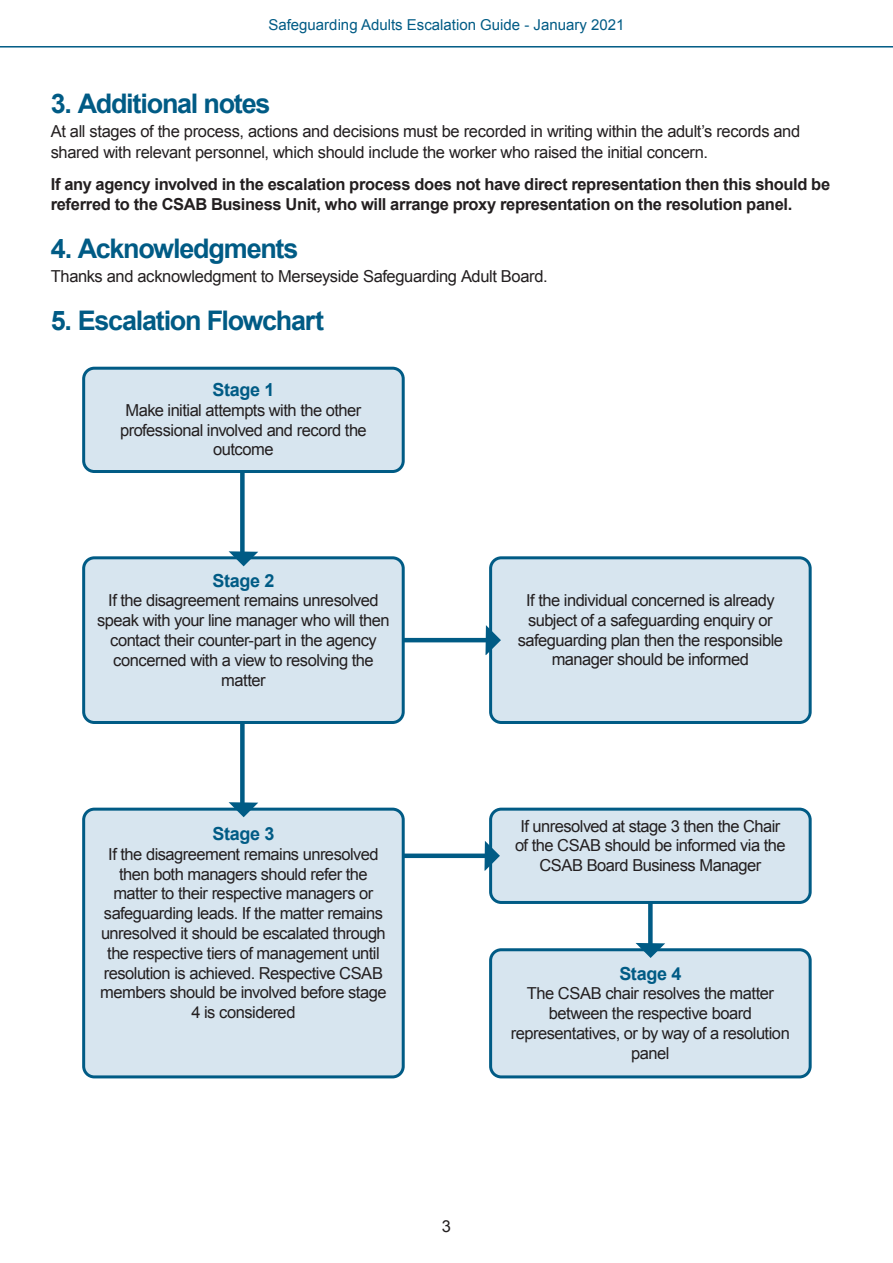
<style>
.page{position:relative;width:893px;height:1263px;background:#fff}
.page>*{position:absolute;margin:0;border:0;box-sizing:border-box;transform-origin:0 0}
.Body_Copy{font:700 27px "Arial";letter-spacing:-.045em;color:#005b85}
.Body_Copy-2{font:700 18px "Arial";letter-spacing:-.015em;color:#005b85}
.Body_Copy-3{font:16.5px/19.8px "Arial";letter-spacing:-.03em;color:#231f20;text-align:center}
.Body_Copy-4{font:700 16.5px/20.2px "Arial";letter-spacing:-.02em;color:#231f20}
.t1{font:15px "Arial";color:#005b85}
</style>
<div class="page">
<div style="left:648px;top:824px;width:5px;height:161px;background:#005b85"></div>
<div style="left:196px;top:853px;width:499px;height:5px;background:#005b85"></div>
<hr style="left:187px;top:638px;width:499px;height:4px;background:#005b85">
<div style="left:240px;top:387px;width:5px;height:499px;background:#005b85"></div>
<div style="left:84px;top:368px;width:319px;height:103px;background:#d7e5ef;border-radius:11px"></div>
<div style="left:82px;top:367px;width:323px;height:106px;border:3px solid #005b85;border-radius:11px"></div>
<div style="left:84px;top:558px;width:319px;height:164px;background:#d7e5ef;border-radius:11px"></div>
<div style="left:82px;top:556px;width:323px;height:168px;border:3px solid #005b85;border-radius:11px"></div>
<div style="left:84px;top:809px;width:319px;height:268px;background:#d7e5ef;border-radius:11px"></div>
<div style="left:82px;top:808px;width:323px;height:270px;border:3px solid #005b85;border-radius:11px"></div>
<div style="left:491px;top:558px;width:319px;height:164px;background:#d7e5ef;border-radius:11px"></div>
<div style="left:489px;top:556px;width:323px;height:168px;border:3px solid #005b85;border-radius:11px"></div>
<div style="left:491px;top:809px;width:319px;height:93px;background:#d7e5ef;border-radius:11px"></div>
<div style="left:489px;top:808px;width:323px;height:96px;border:3px solid #005b85;border-radius:11px"></div>
<div style="left:491px;top:950px;width:319px;height:127px;background:#d7e5ef;border-radius:11px"></div>
<div style="left:489px;top:948px;width:323px;height:130px;border:3px solid #005b85;border-radius:11px"></div>
<svg style="left:485px;top:625px;width:16px;height:30px"></svg>
<svg style="left:484px;top:841px;width:16px;height:30px"></svg>
<svg style="left:229px;top:551px;width:29px;height:15px"></svg>
<svg style="left:229px;top:802px;width:29px;height:15px"></svg>
<svg style="left:636px;top:943px;width:29px;height:15px"></svg>
<hr style="left:0;top:46px;width:893px;height:2px;background:#005b85">
<p class="t1" style="left:268px;top:15px;width:358px">Safeguarding Adults Escalation Guide - January 2021</p>
<p class="Body_Copy" style="left:51px;top:86px;width:221px">3. Additional notes</p>
<p class="Body_Copy-3" style="left:51px;top:122px;width:751px;line-height:20.2px;text-align:left">At all stages of the process, actions and decisions must be recorded in writing within the adult’s records and shared with relevant personnel, which should include the worker who raised the initial concern.</p>
<p class="Body_Copy-4" style="left:51px;top:175px;width:781px">If any agency involved in the escalation process does not have direct representation then this should be referred to the CSAB Business Unit, who will arrange proxy representation on the resolution panel.</p>
<p class="Body_Copy" style="left:51px;top:231px;width:249px">4. Acknowledgments</p>
<p class="Body_Copy-3" style="left:51px;top:267px;width:498px">Thanks and acknowledgment to Merseyside Safeguarding Adult Board.</p>
<p class="Body_Copy" style="left:51px;top:303px;width:275px">5. Escalation Flowchart</p>
<p class="Body_Copy-2" style="left:212px;top:378px;width:64px">Stage 1</p>
<p class="Body_Copy-3" style="left:120px;top:400px;width:248px">Make initial attempts with the other professional involved and record the outcome</p>
<p class="Body_Copy-2" style="left:212px;top:568px;width:64px">Stage 2</p>
<p class="Body_Copy-3" style="left:97px;top:591px;width:294px">If the disagreement remains unresolved speak with your line manager who will then contact their counter-part in the agency concerned with a view to resolving the matter</p>
<p class="Body_Copy-2" style="left:212px;top:822px;width:64px">Stage 3</p>
<p class="Body_Copy-3" style="left:100px;top:844px;width:288px">If the disagreement remains unresolved then both managers should refer the matter to their respective managers or safeguarding leads. If the matter remains unresolved it should be escalated through the respective tiers of management until resolution is achieved. Respective CSAB members should be involved before stage 4 is considered</p>
<p class="Body_Copy-3" style="left:518px;top:590px;width:267px">If the individual concerned is already subject of a safeguarding enquiry or safeguarding plan then the responsible manager should be informed</p>
<p class="Body_Copy-3" style="left:515px;top:816px;width:272px">If unresolved at stage 3 then the Chair of the CSAB should be informed via the<br>CSAB Board Business Manager</p>
<p class="Body_Copy-2" style="left:619px;top:961px;width:64px">Stage 4</p>
<p class="Body_Copy-3" style="left:511px;top:984px;width:280px">The CSAB chair resolves the matter between the respective board representatives, or by way of a resolution panel</p>
<p class="Body_Copy-3" style="left:442px;top:1216px;width:11px">3</p>
</div>
